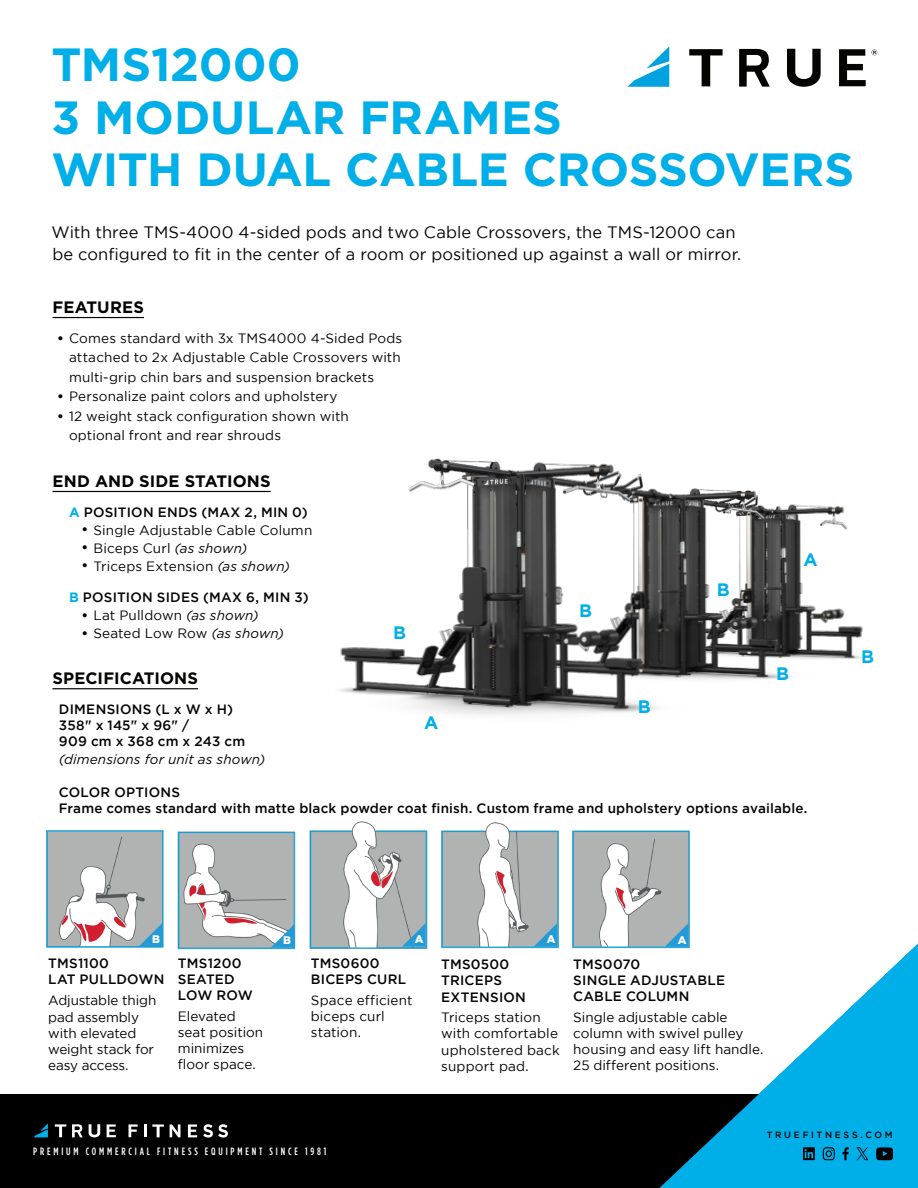
<style>
.page{position:relative;width:918px;height:1188px;background:#fff}
.page>*{position:absolute;margin:0;border:0;box-sizing:border-box;transform-origin:0 0}
.t1{font:700 46.5px "Gotham";letter-spacing:-.005em;color:#00aee8}
.t2{font:700 18px "Gotham";color:#00aee8}
.t3{font:16.5px/22.5px "Gotham";letter-spacing:.005em;color:#040503}
.Force{font:700 16.5px "Gotham";letter-spacing:.005em;color:#040503}
.t4{font:13.5px/16.2px "Gotham";letter-spacing:.005em;color:#040503}
.t5{font:500 13.5px/16.2px "Gotham";letter-spacing:.015em;color:#040503}
.t6{font:italic 13.5px "Gotham";letter-spacing:.01em;color:#040503}
.Force-2{font:900 11.1px "Gotham";color:#fff}
.t7{font:500 10.65px "Gotham Condensed";letter-spacing:.27em;color:#fff}
.t8{font:500 9px "Gotham";letter-spacing:.295em;color:#040503}
.s1{font-weight:700}
.s2{font-weight:700;color:#00aee8}
.s3{font-style:italic}
</style>
<div class="page">
<img style="left:446px;top:865px;width:111px;height:84px">
<img style="left:339px;top:458px;width:524px;height:407px">
<svg style="left:627px;top:46px;width:42px;height:41px"></svg>
<svg style="left:787px;top:49px;width:34px;height:38px"></svg>
<svg style="left:839px;top:49px;width:27px;height:37px"></svg>
<svg style="left:689px;top:49px;width:34px;height:37px"></svg>
<svg style="left:739px;top:49px;width:31px;height:38px"></svg>
<svg style="left:872px;top:50px;width:5px;height:5px"></svg>
<hr style="left:53px;top:317px;width:91px;height:1px;background:#040503">
<hr style="left:53px;top:491px;width:218px;height:1px;background:#040503">
<hr style="left:53px;top:688px;width:145px;height:1px;background:#040503">
<div style="left:0;top:1095px;width:918px;height:93px;background:#000"></div>
<svg style="left:659px;top:944px;width:259px;height:244px;fill:#00aee8"></svg>
<svg style="left:34px;top:1123px;width:14px;height:14px"></svg>
<svg style="left:89px;top:1124px;width:11px;height:13px"></svg>
<svg style="left:107px;top:1124px;width:9px;height:13px"></svg>
<svg style="left:55px;top:1124px;width:11px;height:13px"></svg>
<svg style="left:72px;top:1124px;width:11px;height:13px"></svg>
<svg style="left:129px;top:1124px;width:9px;height:13px"></svg>
<svg style="left:144px;top:1124px;width:20px;height:13px"></svg>
<svg style="left:170px;top:1124px;width:10px;height:13px"></svg>
<svg style="left:188px;top:1124px;width:9px;height:13px"></svg>
<svg style="left:203px;top:1124px;width:25px;height:14px"></svg>
<img style="left:557px;top:807px;width:151px;height:151px">
<svg style="left:665px;top:923px;width:23px;height:24px"></svg>
<img style="left:314px;top:807px;width:132px;height:142px">
<svg style="left:402px;top:923px;width:24px;height:24px"></svg>
<svg style="left:534px;top:923px;width:23px;height:24px"></svg>
<img style="left:46px;top:830px;width:117px;height:118px">
<img style="left:163px;top:830px;width:151px;height:120px">
<svg style="left:139px;top:923px;width:23px;height:23px"></svg>
<svg style="left:271px;top:924px;width:23px;height:24px"></svg>
<p class="t1" style="left:51px;top:38px;width:251px">TMS12000</p>
<p class="t1" style="left:51px;top:91px;width:512px">3 MODULAR FRAMES</p>
<p class="t1" style="left:51px;top:143px;width:804px">WITH DUAL CABLE CROSSOVERS</p>
<p class="t3" style="left:51px;top:221px;width:691px">With three TMS-4000 4-sided pods and two Cable Crossovers, the TMS-12000 can be configured to fit in the center of a room or positioned up against a wall or mirror.</p>
<p class="Force" style="left:53px;top:297px;width:93px">FEATURES</p>
<p class="t4" style="left:69px;top:328px;width:335px;line-height:19.5px;text-align:justify;text-indent:-12px"><span class="s1">•</span> Comes standard with 3x TMS4000 4-Sided Pods attached to 2x Adjustable Cable Crossovers with multi-grip chin bars and suspension brackets</p>
<p class="t4" style="left:57px;top:388px;width:282px"><span class="s1">•</span> Personalize paint colors and upholstery</p>
<p class="t4" style="left:69px;top:406px;width:281px;line-height:19.5px;text-indent:-12px"><span class="s1">•</span> 12 weight stack configuration shown with optional front and rear shrouds</p>
<p class="Force" style="left:53px;top:471px;width:220px">END AND SIDE STATIONS</p>
<p class="t5" style="left:69px;top:503px;width:240px"><span class="s2">A</span> POSITION ENDS (MAX 2, MIN 0)</p>
<p class="t4" style="left:82px;top:522px;width:232px"><span class="s1">•</span> Single Adjustable Cable Column</p>
<p class="t4" style="left:82px;top:540px;width:167px"><span class="s1">•</span> Biceps Curl <span class="s3">(as shown)</span></p>
<p class="t4" style="left:82px;top:558px;width:210px"><span class="s1">•</span> Triceps Extension <span class="s3">(as shown)</span></p>
<p class="t5" style="left:69px;top:589px;width:241px"><span class="s2">B</span> POSITION SIDES (MAX 6, MIN 3)</p>
<p class="t4" style="left:82px;top:607px;width:179px"><span class="s1">•</span> Lat Pulldown <span class="s3">(as shown)</span></p>
<p class="t4" style="left:82px;top:625px;width:204px"><span class="s1">•</span> Seated Low Row <span class="s3">(as shown)</span></p>
<p class="t2" style="left:393px;top:622px;width:14px">B</p>
<p class="Force" style="left:53px;top:669px;width:147px">SPECIFICATIONS</p>
<p class="t2" style="left:579px;top:600px;width:14px">B</p>
<p class="t2" style="left:717px;top:579px;width:14px">B</p>
<p class="t2" style="left:803px;top:549px;width:16px">A</p>
<p class="t2" style="left:776px;top:664px;width:14px">B</p>
<p class="t2" style="left:638px;top:697px;width:14px">B</p>
<p class="t5" style="left:59px;top:701px;width:176px">DIMENSIONS (L x W x H)</p>
<p class="t5" style="left:59px;top:717px;width:132px">358" x 145" x 96" /</p>
<p class="t5" style="left:59px;top:733px;width:188px">909 cm x 368 cm x 243 cm</p>
<p class="t6" style="left:59px;top:752px;width:208px">(dimensions for unit as shown)</p>
<p class="t5" style="left:59px;top:783px;width:123px">COLOR OPTIONS</p>
<p class="t5" style="left:59px;top:800px;width:750px">Frame comes standard with matte black powder coat finish. Custom frame and upholstery options available.</p>
<p class="t2" style="left:424px;top:712px;width:16px">A</p>
<p class="t2" style="left:861px;top:646px;width:14px">B</p>
<p class="Force-2" style="left:152px;top:933px;width:9px">B</p>
<p class="Force-2" style="left:283px;top:934px;width:9px">B</p>
<p class="t5" style="left:48px;top:954px;width:62px">TMS1100</p>
<p class="t5" style="left:48px;top:971px;width:118px">LAT PULLDOWN</p>
<p class="t4" style="left:48px;top:992px;width:110px">Adjustable thigh pad assembly with elevated weight stack for easy access.</p>
<p class="t5" style="left:178px;top:954px;width:65px">TMS1200</p>
<p class="t5" style="left:178px;top:971px;width:58px">SEATED</p>
<p class="t5" style="left:178px;top:987px;width:76px">LOW ROW</p>
<p class="t4" style="left:178px;top:1008px;width:87px">Elevated seat position minimizes</p>
<p class="t4" style="left:178px;top:1056px;width:80px">floor space.</p>
<p class="Force-2" style="left:415px;top:933px;width:10px">A</p>
<p class="t5" style="left:311px;top:955px;width:70px">TMS0600</p>
<p class="t5" style="left:311px;top:971px;width:97px">BICEPS CURL</p>
<p class="t4" style="left:311px;top:992px;width:103px">Space efficient biceps curl station.</p>
<p class="Force-2" style="left:547px;top:932px;width:10px">A</p>
<p class="t5" style="left:441px;top:956px;width:70px">TMS0500</p>
<p class="t5" style="left:441px;top:972px;width:86px">TRICEPS<br>EXTENSION</p>
<p class="t4" style="left:441px;top:1009px;width:120px">Triceps station with comfortable upholstered back support pad.</p>
<p class="Force-2" style="left:678px;top:933px;width:10px">A</p>
<p class="t5" style="left:573px;top:955px;width:69px">TMS0070</p>
<p class="t5" style="left:573px;top:972px;width:153px">SINGLE ADJUSTABLE<br>CABLE COLUMN</p>
<p class="t4" style="left:573px;top:1009px;width:192px">Single adjustable cable column with swivel pulley housing and easy lift handle.<br>25 different positions.</p>
<p class="t7" style="left:33px;top:1145px;width:295px">PREMIUM COMMERCIAL FITNESS EQUIPMENT SINCE 1981</p>
<p class="t8" style="left:767px;top:1129px;width:128px">TRUEFITNESS.COM</p>
</div>
